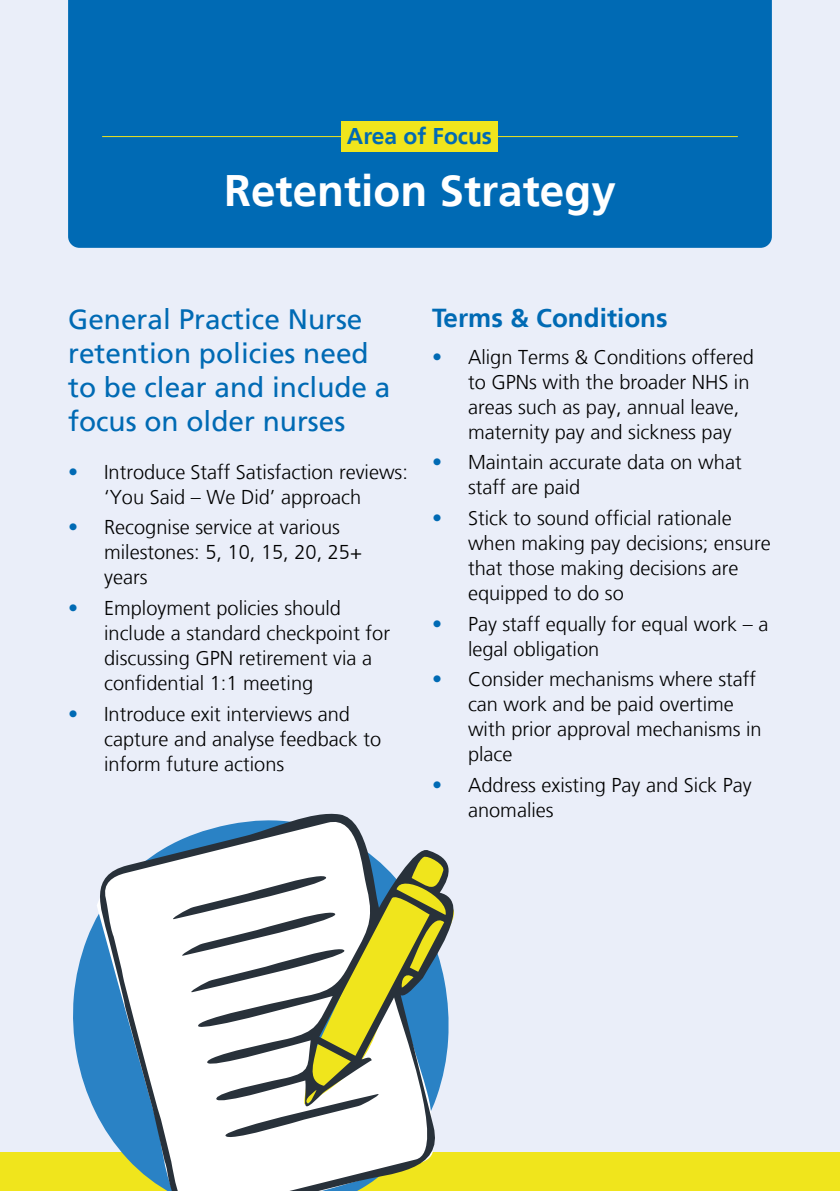
<style>
.page{position:relative;width:840px;height:1191px;background:#fff}
.page>*{position:absolute;margin:0;border:0;box-sizing:border-box;transform-origin:0 0}
.t1{font:700 44px "Frutiger LT";color:#fff}
.t2{font:28px/34px "Frutiger LT";color:#006ab4}
.t3{font:700 26px "Frutiger LT";color:#006ab4}
.t4{font:700 22.8px "Frutiger LT";color:#006ab4}
.t5{font:300 20px/25px "Frutiger LT";color:#000}
.s1{color:#006ab4}
</style>
<div class="page">
<div style="left:0;top:0;width:839px;height:1191px;background:#eaeef9"></div>
<div style="left:68px;top:0;width:703px;height:248px;background:#006ab4"></div>
<hr style="left:102px;top:136px;width:635px;height:1px;background:#f0e51c">
<div style="left:341px;top:121px;width:157px;height:31px;background:#f0e51c"></div>
<div style="left:0;top:1152px;width:839px;height:39px;background:#f0e51c"></div>
<svg style="left:73px;top:936px;width:15px;height:159px;fill:#2a82c5"></svg>
<svg style="left:88px;top:813px;width:347px;height:378px"></svg>
<svg style="left:166px;top:853px;width:288px;height:289px;background:#cad0bf"></svg>
<p class="t4" style="left:347px;top:123px;width:146px">Area of Focus</p>
<h1 class="t1" style="left:224px;top:164px;width:393px">Retention Strategy</h1>
<h2 class="t2" style="left:68px;top:302px;width:324px">General Practice Nurse retention policies need to be clear and include a focus on older nurses</h2>
<p class="t5" style="left:68px;top:459px;width:341px;text-align:center"><span class="s1">•</span> Introduce Staff Satisfaction reviews: ‘You Said – We Did’ approach</p>
<p class="t5" style="left:104px;top:515px;width:259px;text-indent:-36px"><span class="s1">•</span> Recognise service at various milestones: 5, 10, 15, 20, 25+ years</p>
<p class="t5" style="left:104px;top:596px;width:287px;text-indent:-36px"><span class="s1">•</span> Employment policies should include a standard checkpoint for discussing GPN retirement via a confidential 1:1 meeting</p>
<p class="t5" style="left:104px;top:701px;width:278px;text-indent:-36px"><span class="s1">•</span> Introduce exit interviews and capture and analyse feedback to inform future actions</p>
<h3 class="t3" style="left:432px;top:303px;width:237px">Terms &amp; Conditions</h3>
<p class="t5" style="left:468px;top:344px;width:287px;text-indent:-36px"><span class="s1">•</span> Align Terms &amp; Conditions offered to GPNs with the broader NHS in areas such as pay, annual leave, maternity pay and sickness pay</p>
<p class="t5" style="left:468px;top:450px;width:275px;text-indent:-36px"><span class="s1">•</span> Maintain accurate data on what staff are paid</p>
<p class="t5" style="left:468px;top:506px;width:304px;text-indent:-36px"><span class="s1">•</span> Stick to sound official rationale when making pay decisions; ensure that those making decisions are equipped to do so</p>
<p class="t5" style="left:468px;top:611px;width:302px;text-indent:-36px"><span class="s1">•</span> Pay staff equally for equal work – a legal obligation</p>
<p class="t5" style="left:468px;top:667px;width:295px;text-indent:-36px"><span class="s1">•</span> Consider mechanisms where staff can work and be paid overtime with prior approval mechanisms in place</p>
<p class="t5" style="left:468px;top:773px;width:285px;text-indent:-36px"><span class="s1">•</span> Address existing Pay and Sick Pay anomalies</p>
</div>
